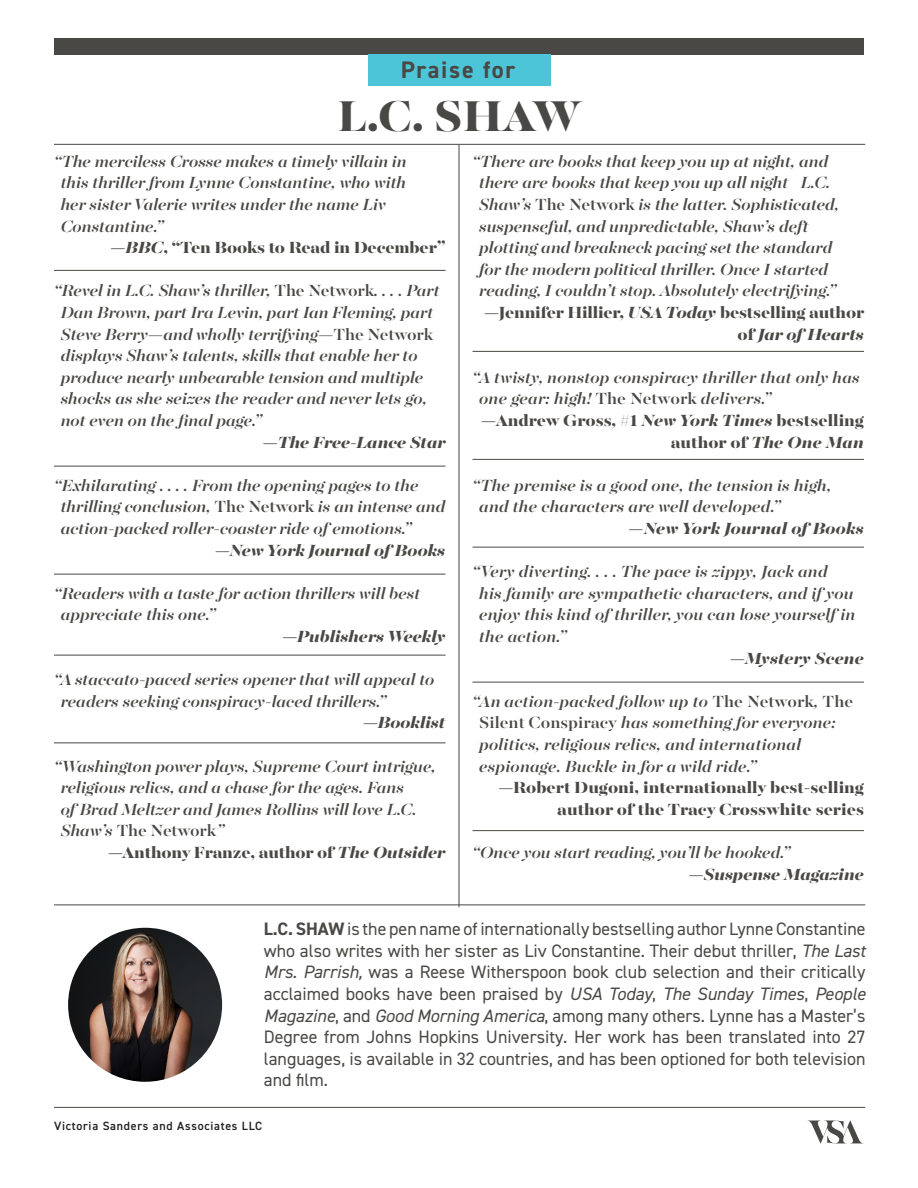
<style>
.page{position:relative;width:918px;height:1188px;background:#fff}
.page>*{position:absolute;margin:0;border:0;box-sizing:border-box;transform-origin:0 0}
.t1{font:800 48px "Majesti Banner";color:#4a4845}
.t2{font:700 24px "DIN2014";letter-spacing:.07em;color:#4a4845}
.t3{font:italic 500 18px/21.6px "Majesti Banner";letter-spacing:-.01em;color:#4a4845}
.t4{font:18px/21.6px "DIN2014";color:#4a4845;text-align:justify}
.t5{font:800 18px/21.6px "Majesti Banner";letter-spacing:-.01em;color:#4a4845;text-align:right}
.t6{font:italic 800 18px "Majesti Banner";letter-spacing:-.01em;color:#4a4845}
.t7{font:600 12px "DIN2014";letter-spacing:.06em;color:#231f20}
.s1{font-style:italic}
.s2{font-style:normal}
.s3{font-weight:700}
</style>
<div class="page">
<div style="left:54px;top:38px;width:810px;height:17px;background:#4a4845"></div>
<div style="left:368px;top:54px;width:182px;height:32px;background:#4cc5d9"></div>
<hr style="left:54px;top:144px;width:811px;height:1px;background:#4a4845">
<hr style="left:459px;top:145px;width:1px;height:762px;background:#4a4845">
<hr style="left:54px;top:466px;width:392px;height:1px;background:#4a4845">
<hr style="left:473px;top:547px;width:391px;height:1px;background:#4a4845">
<svg style="left:808px;top:1120px;width:54px;height:23px"></svg>
<hr style="left:54px;top:1107px;width:811px;height:1px;background:#4a4845">
<hr style="left:54px;top:574px;width:392px;height:1px;background:#4a4845">
<hr style="left:54px;top:270px;width:392px;height:1px;background:#4a4845">
<hr style="left:473px;top:459px;width:391px;height:1px;background:#4a4845">
<hr style="left:473px;top:351px;width:391px;height:1px;background:#4a4845">
<hr style="left:473px;top:830px;width:391px;height:1px;background:#4a4845">
<img style="left:68px;top:928px;width:154px;height:154px;border-radius:77px">
<hr style="left:54px;top:655px;width:392px;height:1px;background:#4a4845">
<hr style="left:54px;top:742px;width:392px;height:1px;background:#4a4845">
<hr style="left:473px;top:682px;width:391px;height:1px;background:#4a4845">
<hr style="left:54px;top:904px;width:811px;height:1px;background:#4a4845">
<p class="t2" style="left:401px;top:54px;width:116px">Praise for</p>
<p class="t1" style="left:337px;top:85px;width:245px">L.C. SHAW</p>
<p class="t3" style="left:61px;top:152px;width:348px;text-indent:-7px">“The merciless Crosse makes a timely villain in this thriller from Lynne Constantine, who with her sister Valerie writes under the name Liv Constantine.”</p>
<p class="t5" style="left:110px;top:238px;width:337px">—<span class="s1">BBC</span>, “Ten Books to Read in December”</p>
<p class="t3" style="left:61px;top:281px;width:381px;text-indent:-7px">“Revel in L.C. Shaw’s thriller, <span class="s2">The Network</span>. . . . Part Dan Brown, part Ira Levin, part Ian Fleming, part Steve Berry—and wholly terrifying—<span class="s2">The Network </span>displays Shaw’s talents, skills that enable her to produce nearly unbearable tension and multiple shocks as she seizes the reader and never lets go, not even on the final page.”</p>
<p class="t6" style="left:262px;top:430px;width:185px"><span class="s2">—</span>The Free-Lance Star</p>
<p class="t3" style="left:61px;top:476px;width:386px;text-indent:-7px">“Exhilarating . . . . From the opening pages to the thrilling conclusion, <span class="s2">The Network</span> is an intense and action-packed roller-coaster ride of emotions.”</p>
<p class="t6" style="left:215px;top:538px;width:232px">—New York Journal of Books</p>
<p class="t3" style="left:61px;top:584px;width:361px;text-indent:-7px">“Readers with a taste for action thrillers will best appreciate this one.”</p>
<p class="t6" style="left:282px;top:625px;width:165px">—Publishers Weekly</p>
<p class="t3" style="left:61px;top:670px;width:375px;text-indent:-7px">“A staccato-paced series opener that will appeal to readers seeking conspiracy-laced thrillers.”</p>
<p class="t6" style="left:363px;top:711px;width:84px">—Booklist</p>
<p class="t3" style="left:61px;top:757px;width:377px;text-indent:-7px">“Washington power plays, Supreme Court intrigue, religious relics, and a chase for the ages. Fans<br>of Brad Meltzer and James Rollins will love L.C.<br>Shaw’s <span class="s2">The Network</span>”</p>
<p class="t5" style="left:108px;top:843px;width:339px">—Anthony Franze, author of <span class="s1">The Outsider</span></p>
<p class="t3" style="left:479px;top:152px;width:362px;text-indent:-7px">“There are books that keep you up at night, and there are books that keep you up all night ― L.C.<br>Shaw’s <span class="s2">The Network</span> is the latter. Sophisticated, suspenseful, and unpredictable, Shaw’s deft plotting and breakneck pacing set the standard for the modern political thriller. Once I started reading, I couldn’t stop. Absolutely electrifying.”</p>
<p class="t5" style="left:484px;top:303px;width:382px">—Jennifer Hillier, <span class="s1">USA Today</span> bestselling author of <span class="s1">Jar of Hearts</span></p>
<p class="t3" style="left:479px;top:368px;width:382px;text-indent:-7px">“A twisty, nonstop conspiracy thriller that only has one gear: high! <span class="s2">The Network</span> delivers.”</p>
<p class="t5" style="left:481px;top:411px;width:385px">—Andrew Gross, #1 <span class="s1">New York Times</span> bestselling author of <span class="s1">The One Man</span></p>
<p class="t3" style="left:479px;top:476px;width:354px;text-indent:-7px">“The premise is a good one, the tension is high, and the characters are well developed.”</p>
<p class="t6" style="left:628px;top:517px;width:237px"><span class="s2">—</span>New York Journal of Books</p>
<p class="t3" style="left:479px;top:562px;width:378px;text-indent:-7px">“Very diverting. . . . The pace is zippy, Jack and<br>his family are sympathetic characters, and if you enjoy this kind of thriller, you can lose yourself in the action.”</p>
<p class="t6" style="left:730px;top:646px;width:136px">—Mystery Scene</p>
<p class="t3" style="left:479px;top:692px;width:375px;text-indent:-7px">“An action-packed follow up to <span class="s2">The Network</span>, <span class="s2">The Silent Conspiracy</span> has something for everyone: politics, religious relics, and international espionage. Buckle in for a wild ride.”</p>
<p class="t5" style="left:498px;top:778px;width:367px">—Robert Dugoni, internationally best-selling author of the Tracy Crosswhite series</p>
<p class="t3" style="left:472px;top:843px;width:319px">“Once you start reading, you’ll be hooked.”</p>
<p class="t6" style="left:688px;top:862px;width:177px">—Suspense Magazine</p>
<p class="t4" style="left:264px;top:918px;width:603px"><span class="s3">L.C. SHAW</span> is the pen name of internationally bestselling author Lynne Constantine who also writes with her sister as Liv Constantine. Their debut thriller, <span class="s1">The Last Mrs. Parrish,</span> was a Reese Witherspoon book club selection and their critically acclaimed books have been praised by <span class="s1">USA Today</span>, <span class="s1">The Sunday Times</span>, <span class="s1">People Magazine</span>, and <span class="s1">Good Morning America</span>, among many others. Lynne has a Master’s Degree from Johns Hopkins University. Her work has been translated into 27 languages, is available in 32 countries, and has been optioned for both television and film.</p>
<p class="t7" style="left:54px;top:1118px;width:210px">Victoria Sanders and Associates LLC</p>
</div>
